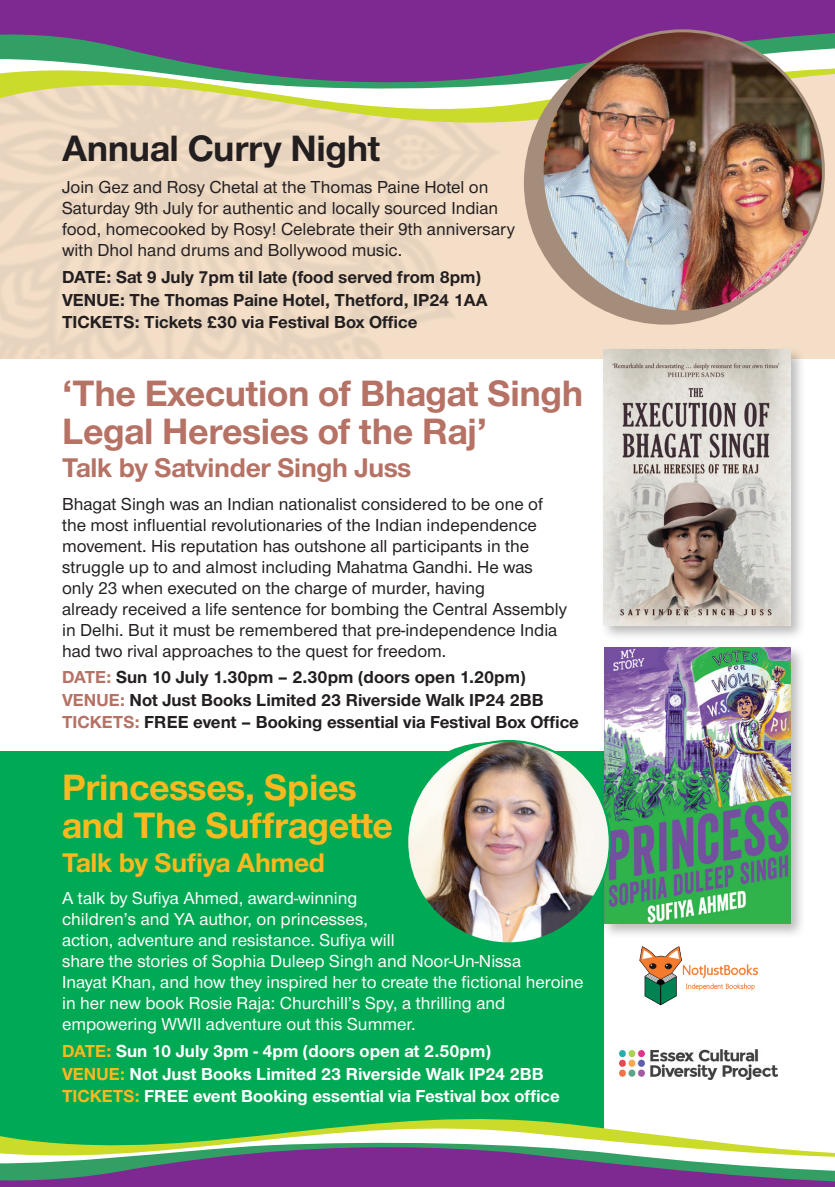
<style>
.page{position:relative;width:835px;height:1187px;background:#fff}
.page>*{position:absolute;margin:0;border:0;box-sizing:border-box;transform-origin:0 0}
.t1{font:700 38px/38px "Nimbus Sans Novus T";letter-spacing:-.01em;color:#b57265}
.t2{font:700 38px/38px "Nimbus Sans Novus T";letter-spacing:-.01em;color:#fbb91f}
.t3{font:700 38px "Nimbus Sans Novus T";letter-spacing:-.01em;color:#231f20}
.t4{font:700 28px "Nimbus Sans Novus T";letter-spacing:-.01em;color:#b57265}
.t5{font:700 28px "Nimbus Sans Novus T";letter-spacing:-.01em;color:#fbb91f}
.t6{font:500 18px/21px "Nimbus Sans Novus T";color:#231f20}
.t7{font:500 18px/21px "Nimbus Sans Novus T";color:#fff}
.t8{font:700 18px/22.4px "Nimbus Sans Novus T";color:#231f20}
.t9{font:700 18px/22.4px "Nimbus Sans Novus T";color:#fff}
.s1{color:#b57265}
.s2{color:#fbb91f}
</style>
<div class="page">
<div style="left:0;top:0;width:834px;height:358px;background:#f4dec7"></div>
<svg style="left:0;top:0;width:834px;height:192px"></svg>
<div style="left:0;top:751px;width:603px;height:400px;background:#00a953"></div>
<svg style="left:0;top:1071px;width:834px;height:116px"></svg>
<img style="left:619px;top:1050px;width:158px;height:29px">
<div style="left:525px;top:42px;width:281px;height:281px;background:#a58d7b;border-radius:50%"></div>
<img style="left:542px;top:31px;width:281px;height:281px;border-radius:140px">
<img style="left:639px;top:946px;width:119px;height:60px">
<div style="left:599px;top:347px;width:206px;height:294px;background:#231f20;opacity:.3"></div>
<img style="left:603px;top:350px;width:187px;height:276px">
<div style="left:600px;top:644px;width:205px;height:295px;background:#231f20;opacity:.3"></div>
<img style="left:603px;top:648px;width:187px;height:276px">
<div style="left:388px;top:743px;width:203px;height:203px;background:#00a953;border-radius:50%"></div>
<img style="left:407px;top:741px;width:202px;height:202px;border-radius:101px">
<h1 class="t3" style="left:62px;top:126px;width:319px">Annual Curry Night</h1>
<p class="t6" style="left:62px;top:177px;width:454px">Join Gez and Rosy Chetal at the Thomas Paine Hotel on Saturday 9th July for authentic and locally sourced Indian food, homecooked by Rosy! Celebrate their 9th anniversary with Dhol hand drums and Bollywood music.</p>
<p class="t8" style="left:62px;top:266px;width:427px">DATE: Sat 9 July 7pm til late (food served from 8pm)<br>VENUE: The Thomas Paine Hotel, Thetford, IP24 1AA<br>TICKETS: Tickets £30 via Festival Box Office</p>
<h1 class="t1" style="left:62px;top:373px;width:522px">‘The Execution of Bhagat Singh<br>Legal Heresies of the Raj’</h1>
<h2 class="t4" style="left:62px;top:451px;width:351px">Talk by Satvinder Singh Juss</h2>
<p class="t6" style="left:62px;top:493px;width:506px">Bhagat Singh was an Indian nationalist considered to be one of the most influential revolutionaries of the Indian independence movement. His reputation has outshone all participants in the struggle up to and almost including Mahatma Gandhi. He was only 23 when executed on the charge of murder, having<br>already received a life sentence for bombing the Central Assembly in Delhi. But it must be remembered that pre-independence India had two rival approaches to the quest for freedom.</p>
<p class="t8" style="left:62px;top:666px;width:518px"><span class="s1">DATE:</span> Sun 10 July 1.30pm – 2.30pm (doors open 1.20pm)<br><span class="s1">VENUE:</span> Not Just Books Limited 23 Riverside Walk IP24 2BB<br><span class="s1">TICKETS:</span> FREE event – Booking essential via Festival Box Office</p>
<h1 class="t2" style="left:62px;top:768px;width:332px">Princesses, Spies and The Suffragette</h1>
<h2 class="t5" style="left:62px;top:846px;width:264px">Talk by Sufiya Ahmed</h2>
<p class="t7" style="left:62px;top:887px;width:522px">A talk by Sufiya Ahmed, award-winning<br>children’s and YA author, on princesses,<br>action, adventure and resistance. Sufiya will<br>share the stories of Sophia Duleep Singh and Noor-Un-Nissa<br>Inayat Khan, and how they inspired her to create the fictional heroine in her new book Rosie Raja: Churchill’s Spy, a thrilling and empowering WWII adventure out this Summer.</p>
<p class="t9" style="left:62px;top:1039px;width:499px"><span class="s2">DATE:</span> Sun 10 July 3pm - 4pm (doors open at 2.50pm)<br><span class="s2">VENUE:</span> Not Just Books Limited 23 Riverside Walk IP24 2BB<br><span class="s2">TICKETS:</span> FREE event Booking essential via Festival box office</p>
</div>
